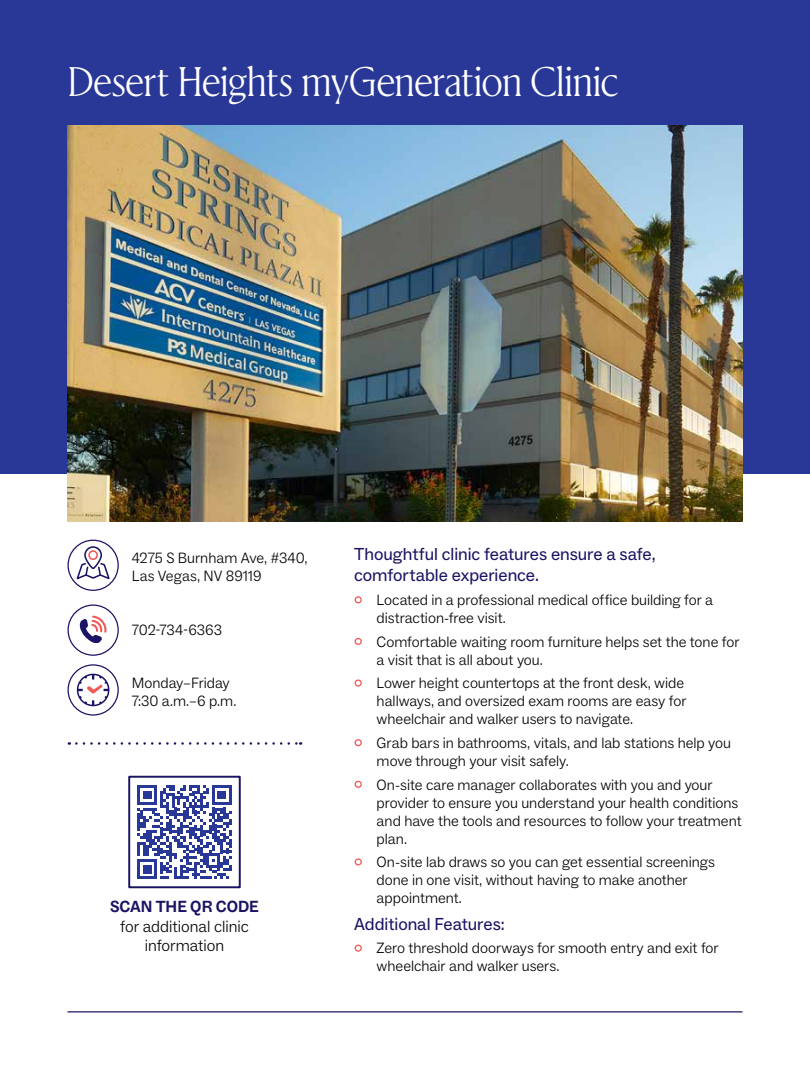
<style>
.page{position:relative;width:810px;height:1080px;background:#fff}
.page>*{position:absolute;margin:0;border:0;box-sizing:border-box;transform-origin:0 0}
.t1{font:41.25px "Rector";letter-spacing:-.02em;color:#fff}
.t2{font:17.5px/21px "ABC Social";color:#1b1464}
.t3{font:300 16.25px/19.5px "ABC Social";color:#000;text-align:center}
.t4{font:700 16.25px "ABC Social";color:#1b1464}
.t5{font:300 15px/18px "ABC Social";color:#000}
.s1{color:#f15856}
</style>
<div class="page">
<hr style="left:68px;top:1011px;width:674px;height:1px;background:#1b1464">
<div style="left:0;top:0;width:810px;height:474px;background:#293896"></div>
<img style="left:68px;top:125px;width:674px;height:397px">
<svg style="left:137px;top:785px;width:95px;height:94px"></svg>
<div style="left:128px;top:776px;width:113px;height:112px;border:2px solid #1b1464"></div>
<svg style="left:76px;top:742px;width:225px;height:3px"></svg>
<svg style="left:76px;top:562px;width:34px;height:18px"></svg>
<svg style="left:76px;top:674px;width:34px;height:32px"></svg>
<div style="left:67px;top:540px;width:52px;height:51px;border:1px solid #1b1464;border-radius:50%"></div>
<div style="left:67px;top:604px;width:52px;height:52px;border:1px solid #1b1464;border-radius:50%"></div>
<div style="left:67px;top:664px;width:52px;height:52px;border:1px solid #1b1464;border-radius:50%"></div>
<svg style="left:80px;top:616px;width:27px;height:28px"></svg>
<div style="left:84px;top:546px;width:18px;height:23px;border:2px solid #1b1464;border-radius:8px"></div>
<div style="left:88px;top:550px;width:10px;height:10px;border:2px solid #f15856;border-radius:50%"></div>
<h1 class="t1" style="left:68px;top:54px;width:553px">Desert Heights myGeneration Clinic</h1>
<p class="t5" style="left:132px;top:550px;width:177px">4275 S Burnham Ave, #340,<br>Las Vegas, NV 89119</p>
<p class="t5" style="left:132px;top:621px;width:92px">702-734-6363</p>
<p class="t5" style="left:132px;top:674px;width:106px">Monday–Friday<br>7:30 a.m.–6 p.m.</p>
<p class="t4" style="left:110px;top:897px;width:150px">SCAN THE QR CODE</p>
<p class="t3" style="left:120px;top:917px;width:130px">for additional clinic information</p>
<p class="t2" style="left:354px;top:544px;width:303px">Thoughtful clinic features ensure a safe, comfortable experience.</p>
<p class="t5" style="left:377px;top:591px;width:338px;text-indent:-22px"><span class="s1">•</span> Located in a professional medical office building for a distraction-free visit.</p>
<p class="t5" style="left:377px;top:633px;width:364px;text-indent:-22px"><span class="s1">•</span> Comfortable waiting room furniture helps set the tone for a visit that is all about you.</p>
<p class="t5" style="left:377px;top:674px;width:311px;text-indent:-22px"><span class="s1">•</span> Lower height countertops at the front desk, wide hallways, and oversized exam rooms are easy for wheelchair and walker users to navigate.</p>
<p class="t5" style="left:377px;top:734px;width:356px;text-indent:-22px"><span class="s1">•</span> Grab bars in bathrooms, vitals, and lab stations help you move through your visit safely.</p>
<p class="t5" style="left:377px;top:776px;width:367px;text-indent:-22px"><span class="s1">•</span> On-site care manager collaborates with you and your provider to ensure you understand your health conditions and have the tools and resources to follow your treatment plan.</p>
<p class="t5" style="left:377px;top:853px;width:340px;text-indent:-22px"><span class="s1">•</span> On-site lab draws so you can get essential screenings done in one visit, without having to make another appointment.</p>
<p class="t2" style="left:354px;top:914px;width:152px">Additional Features:</p>
<p class="t5" style="left:377px;top:940px;width:343px;text-indent:-22px"><span class="s1">•</span> Zero threshold doorways for smooth entry and exit for wheelchair and walker users.</p>
</div>
